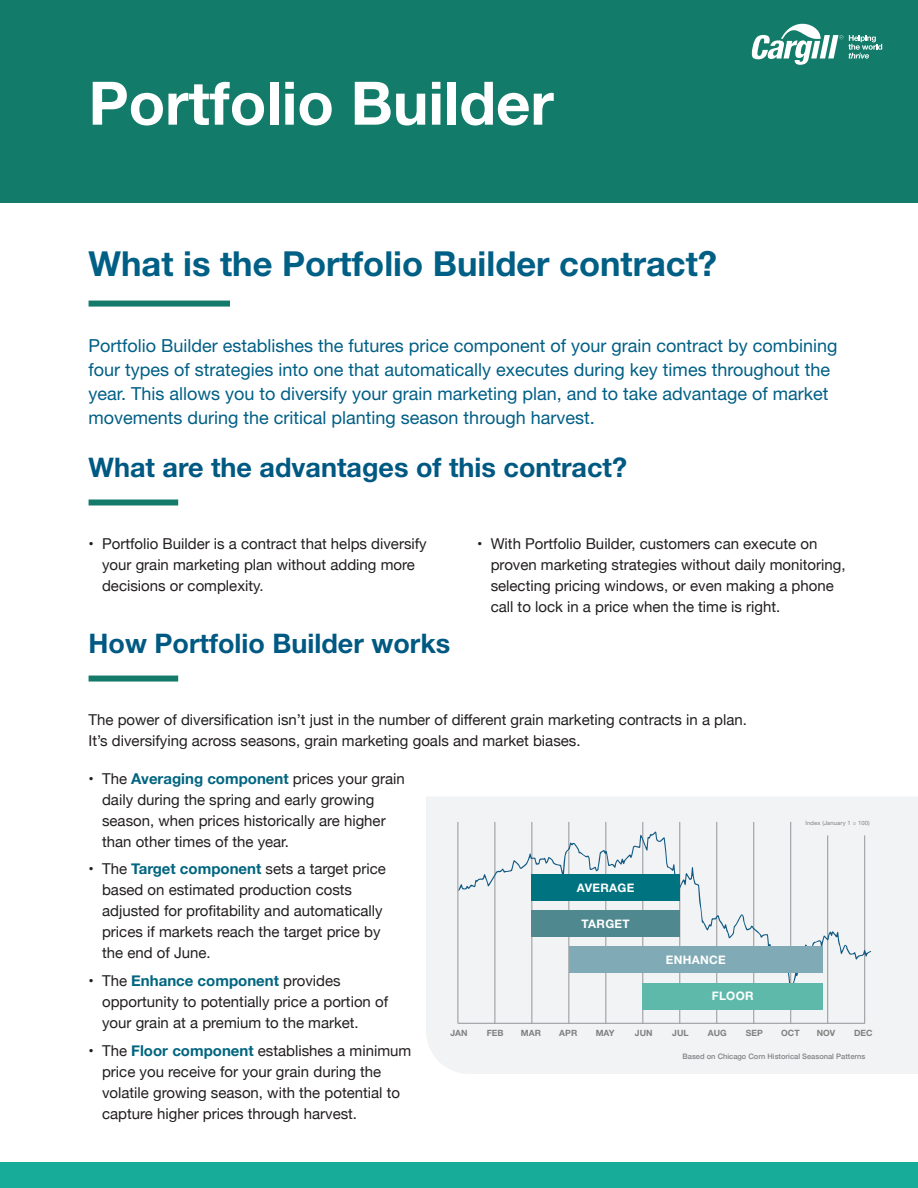
<style>
.page{position:relative;width:918px;height:1188px;background:#fff}
.page>*{position:absolute;margin:0;border:0;box-sizing:border-box;transform-origin:0 0}
.t1{font:700 60px "Helvetica Neue LT Std";color:#fff}
.t2{font:700 34.5px "Helvetica Neue LT Std";color:#005f85}
.t3{font:700 27px "Helvetica Neue LT Std";color:#005982}
.Paragraph_Style_2{font:18px/24px "Helvetica Neue LT Std";color:#005f85}
.t4{font:15px/21px "Helvetica Neue";color:#231f20}
.t5{font:700 11.7px "Helvetica Neue LT Std";letter-spacing:.025em;color:#fff}
.t6{font:700 8.7px "Helvetica Neue LT Std";color:#808180}
.t7{font:500 7.5px "Helvetica Neue";color:#808285}
.t8{font:5.85px "Helvetica Neue LT Std";letter-spacing:.025em;color:#808180}
.s1{font-weight:700;color:#006580}
</style>
<div class="page">
<div style="left:426px;top:797px;width:492px;height:277px;background:#f2f3f4"></div>
<hr style="left:458px;top:1023px;width:407px;height:1px;background:#939598">
<hr style="left:458px;top:822px;width:1px;height:201px;background:#939598">
<hr style="left:495px;top:822px;width:1px;height:201px;background:#939598">
<hr style="left:532px;top:822px;width:1px;height:201px;background:#939598">
<hr style="left:569px;top:822px;width:1px;height:201px;background:#939598">
<hr style="left:606px;top:822px;width:1px;height:201px;background:#939598">
<hr style="left:642px;top:822px;width:1px;height:201px;background:#939598">
<hr style="left:679px;top:822px;width:1px;height:201px;background:#939598">
<hr style="left:716px;top:822px;width:1px;height:201px;background:#939598">
<hr style="left:753px;top:822px;width:1px;height:201px;background:#939598">
<hr style="left:790px;top:822px;width:1px;height:201px;background:#939598">
<hr style="left:827px;top:835px;width:1px;height:188px;background:#939598">
<hr style="left:864px;top:835px;width:1px;height:188px;background:#939598">
<svg style="left:458px;top:832px;width:413px;height:153px;fill:#f2f3f4"></svg>
<div style="left:532px;top:874px;width:148px;height:26px;background:#007381"></div>
<div style="left:532px;top:911px;width:148px;height:26px;background:#50888f"></div>
<div style="left:569px;top:947px;width:254px;height:26px;background:#80abb6"></div>
<div style="left:643px;top:983px;width:180px;height:26px;background:#5fb9aa"></div>
<div style="left:0;top:0;width:918px;height:202px;background:#137b69"></div>
<svg style="left:752px;top:24px;width:130px;height:41px"></svg>
<div style="left:0;top:1163px;width:918px;height:25px;background:#16ac99"></div>
<div style="left:89px;top:301px;width:141px;height:6px;background:#147a6a"></div>
<div style="left:89px;top:500px;width:89px;height:6px;background:#147a6a"></div>
<div style="left:89px;top:676px;width:89px;height:6px;background:#147a6a"></div>
<p class="t1" style="left:89px;top:66px;width:467px">Portfolio Builder</p>
<p class="t2" style="left:89px;top:243px;width:630px">What is the Portfolio Builder contract?</p>
<p class="Paragraph_Style_2" style="left:89px;top:334px;width:750px">Portfolio Builder establishes the futures price component of your grain contract by combining four types of strategies into one that automatically executes during key times throughout the year. This allows you to diversify your grain marketing plan, and to take advantage of market movements during the critical planting season through harvest.</p>
<p class="t3" style="left:89px;top:451px;width:540px">What are the advantages of this contract?</p>
<p class="t4" style="left:102px;top:534px;width:326px;text-indent:-14px">• Portfolio Builder is a contract that helps diversify your grain marketing plan without adding more decisions or complexity.</p>
<p class="t4" style="left:491px;top:534px;width:356px;text-indent:-14px">• With Portfolio Builder, customers can execute on proven marketing strategies without daily monitoring, selecting pricing windows, or even making a phone call to lock in a price when the time is right.</p>
<p class="t3" style="left:89px;top:627px;width:363px">How Portfolio Builder works</p>
<p class="t4" style="left:89px;top:711px;width:660px">The power of diversification isn’t just in the number of different grain marketing contracts in a plan.<br>It’s diversifying across seasons, grain marketing goals and market biases.</p>
<p class="t4" style="left:102px;top:769px;width:304px;text-indent:-14px">• The <span class="s1">Averaging component</span> prices your grain daily during the spring and early growing season, when prices historically are higher than other times of the year.</p>
<p class="t4" style="left:102px;top:859px;width:285px;text-indent:-14px">• The <span class="s1">Target component</span> sets a target price based on estimated production costs adjusted for profitability and automatically prices if markets reach the target price by the end of June.</p>
<p class="t4" style="left:102px;top:971px;width:288px;text-indent:-14px">• The <span class="s1">Enhance component</span> provides opportunity to potentially price a portion of your grain at a premium to the market.</p>
<p class="t4" style="left:102px;top:1041px;width:311px;text-indent:-14px">• The <span class="s1">Floor component</span> establishes a minimum price you receive for your grain during the volatile growing season, with the potential to capture higher prices through harvest.</p>
<p class="t8" style="left:805px;top:820px;width:66px">Index (January 1 = 100)</p>
<p class="t5" style="left:577px;top:881px;width:59px">AVERAGE</p>
<p class="t5" style="left:582px;top:916px;width:50px">TARGET</p>
<p class="t5" style="left:666px;top:953px;width:61px">ENHANCE</p>
<p class="t5" style="left:712px;top:989px;width:43px">FLOOR</p>
<p class="t6" style="left:450px;top:1027px;width:19px">JAN</p>
<p class="t6" style="left:487px;top:1027px;width:18px">FEB</p>
<p class="t6" style="left:521px;top:1027px;width:22px">MAR</p>
<p class="t6" style="left:559px;top:1027px;width:19px">APR</p>
<p class="t6" style="left:596px;top:1027px;width:20px">MAY</p>
<p class="t6" style="left:635px;top:1027px;width:19px">JUN</p>
<p class="t6" style="left:672px;top:1027px;width:18px">JUL</p>
<p class="t6" style="left:708px;top:1027px;width:20px">AUG</p>
<p class="t6" style="left:746px;top:1027px;width:18px">SEP</p>
<p class="t6" style="left:781px;top:1027px;width:20px">OCT</p>
<p class="t6" style="left:817px;top:1027px;width:20px">NOV</p>
<p class="t6" style="left:854px;top:1027px;width:20px">DEC</p>
<p class="t7" style="left:683px;top:1050px;width:184px">Based on Chicago Corn Historical Seasonal Patterns</p>
</div>
